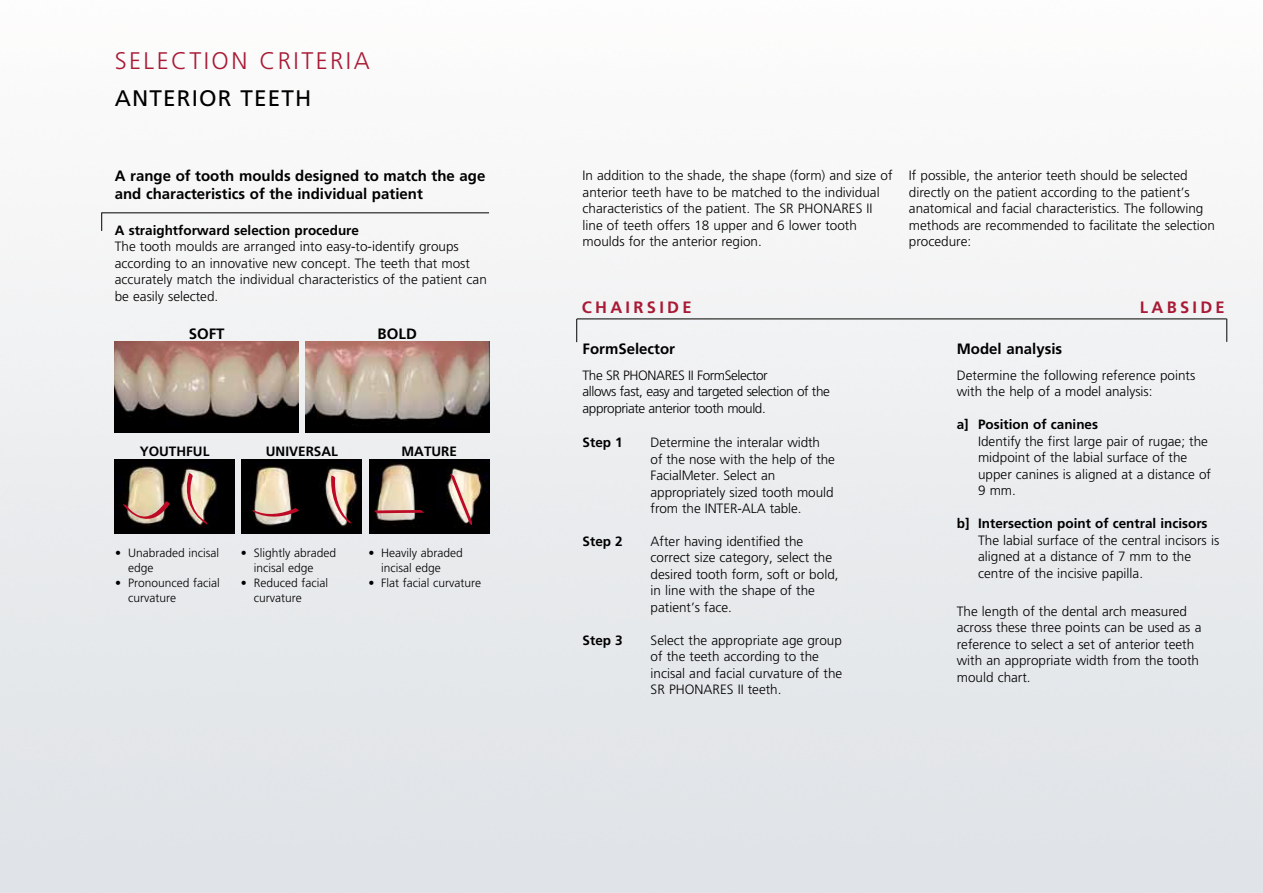
<style>
.page{position:relative;width:1263px;height:893px;background:#fff}
.page>*{position:absolute;margin:0;border:0;box-sizing:border-box;transform-origin:0 0}
.t1{font:300 24px "Frutiger";letter-spacing:.1em;color:#a81a36}
.t2{font:22.5px "Frutiger";letter-spacing:.05em;color:#000}
.t3{font:700 16.5px "Frutiger";color:#a81a36}
.t4{font:700 15px/18px "Frutiger";color:#000}
.t5{font:300 13.5px/16.5px "Frutiger";color:#000}
.t6{font:700 13.5px "Frutiger";color:#000}
.t7{font:300 13.5px/16.5px "Frutiger";letter-spacing:-.03em;color:#000}
.t8{font:300 12px/15px "Frutiger";color:#000}
</style>
<div class="page">
<img style="left:0;top:212px;width:1263px;height:681px">
<img style="left:115px;top:460px;width:119px;height:74px">
<svg style="left:123px;top:501px;width:47px;height:21px"></svg>
<img style="left:242px;top:460px;width:120px;height:74px">
<svg style="left:251px;top:508px;width:48px;height:11px"></svg>
<svg style="left:329px;top:475px;width:25px;height:49px"></svg>
<img style="left:369px;top:460px;width:120px;height:74px">
<svg style="left:448px;top:474px;width:24px;height:52px"></svg>
<svg style="left:373px;top:510px;width:52px;height:3px"></svg>
<svg style="left:179px;top:472px;width:38px;height:53px;background:#897467"></svg>
<img style="left:115px;top:342px;width:183px;height:91px">
<img style="left:305px;top:342px;width:184px;height:91px">
<hr style="left:577px;top:319px;width:649px;height:1px;background:#000">
<svg style="left:1226px;top:319px;width:1px;height:23px"></svg>
<svg style="left:576px;top:319px;width:1px;height:23px"></svg>
<svg style="left:101px;top:214px;width:1px;height:17px"></svg>
<hr style="left:101px;top:213px;width:388px;height:1px;background:#000">
<h1 class="t1" style="left:115px;top:47px;width:256px">SELECTION CRITERIA</h1>
<h2 class="t2" style="left:115px;top:85px;width:77px">ANTERIOR</h2>
<h2 class="t2" style="left:241px;top:85px;width:68px">TEETH</h2>
<p class="t4" style="left:115px;top:167px;width:372px">A range of tooth moulds designed to match the age and characteristics of the individual patient</p>
<p class="t6" style="left:115px;top:222px;width:246px">A straightforward selection procedure</p>
<p class="t5" style="left:115px;top:238px;width:373px">The tooth moulds are arranged into easy-to-identify groups according to an innovative new concept. The teeth that most accurately match the individual characteristics of the patient can be easily selected.</p>
<p class="t4" style="left:189px;top:325px;width:10px">SOFT</p>
<p class="t4" style="left:378px;top:325px;width:41px">Bold</p>
<p class="t6" style="left:140px;top:443px;width:68px">Youthful</p>
<p class="t6" style="left:266px;top:443px;width:41px">UN IVERSAL</p>
<p class="t6" style="left:401px;top:443px;width:23px">MATURE</p>
<p class="t8" style="left:128px;top:546px;width:93px;text-indent:-13px">• Unabraded incisal edge</p>
<p class="t8" style="left:128px;top:576px;width:93px;text-indent:-13px">• Pronounced facial curvature</p>
<p class="t8" style="left:254px;top:546px;width:84px;text-indent:-13px">• Slightly abraded incisal edge</p>
<p class="t8" style="left:254px;top:576px;width:76px;text-indent:-13px">• Reduced facial curvature</p>
<p class="t8" style="left:381px;top:546px;width:83px;text-indent:-13px">• Heavily abraded incisal edge</p>
<p class="t8" style="left:368px;top:576px;width:114px">• Flat facial curvature</p>
<p class="t5" style="left:583px;top:167px;width:311px">In addition to the shade, the shape (form) and size of anterior teeth have to be matched to the individual characteristics of the patient. The SR PHONARES II line of teeth offers 18 upper and 6 lower tooth moulds for the anterior region.</p>
<p class="t5" style="left:909px;top:167px;width:308px">If possible, the anterior teeth should be selected directly on the patient according to the patient’s anatomical and facial characteristics. The following methods are recommended to facilitate the selection procedure:</p>
<p class="t3" style="left:582px;top:297px;width:111px">Cha i rsi de</p>
<p class="t3" style="left:1140px;top:297px;width:86px">Labside</p>
<p class="t4" style="left:583px;top:340px;width:94px">FormSelector</p>
<p class="t7" style="left:583px;top:367px;width:249px">The SR PHONARES II FormSelector<br>allows fast, easy and targeted selection of the appropriate anterior tooth mould.</p>
<p class="t6" style="left:583px;top:435px;width:42px">Step 1</p>
<p class="t5" style="left:651px;top:434px;width:186px">Determine the interalar width of the nose with the help of the<br>FacialMeter. Select an appropriately sized tooth mould from the INTER-ALA table.</p>
<p class="t6" style="left:583px;top:533px;width:42px">Step 2</p>
<p class="t5" style="left:651px;top:533px;width:189px">After having identified the correct size category, select the desired tooth form, soft or bold, in line with the shape of the patient’s face.</p>
<p class="t6" style="left:583px;top:632px;width:42px">Step 3</p>
<p class="t5" style="left:651px;top:632px;width:193px">Select the appropriate age group of the teeth according to the incisal and facial curvature of the<br>SR PHONARES II teeth.</p>
<p class="t4" style="left:957px;top:340px;width:107px">Model analysis</p>
<p class="t5" style="left:957px;top:367px;width:240px">Determine the following reference points with the help of a model analysis:</p>
<p class="t6" style="left:957px;top:417px;width:143px">a] Position of canines</p>
<p class="t5" style="left:978px;top:433px;width:234px">Identify the first large pair of rugae; the midpoint of the labial surface of the upper canines is aligned at a distance of<br>9 mm.</p>
<p class="t6" style="left:957px;top:516px;width:252px">b] Intersection point of central incisors</p>
<p class="t5" style="left:978px;top:532px;width:243px">The labial surface of the central incisors is aligned at a distance of 7 mm to the centre of the incisive papilla.</p>
<p class="t5" style="left:957px;top:603px;width:246px">The length of the dental arch measured across these three points can be used as a reference to select a set of anterior teeth with an appropriate width from the tooth mould chart.</p>
</div>
